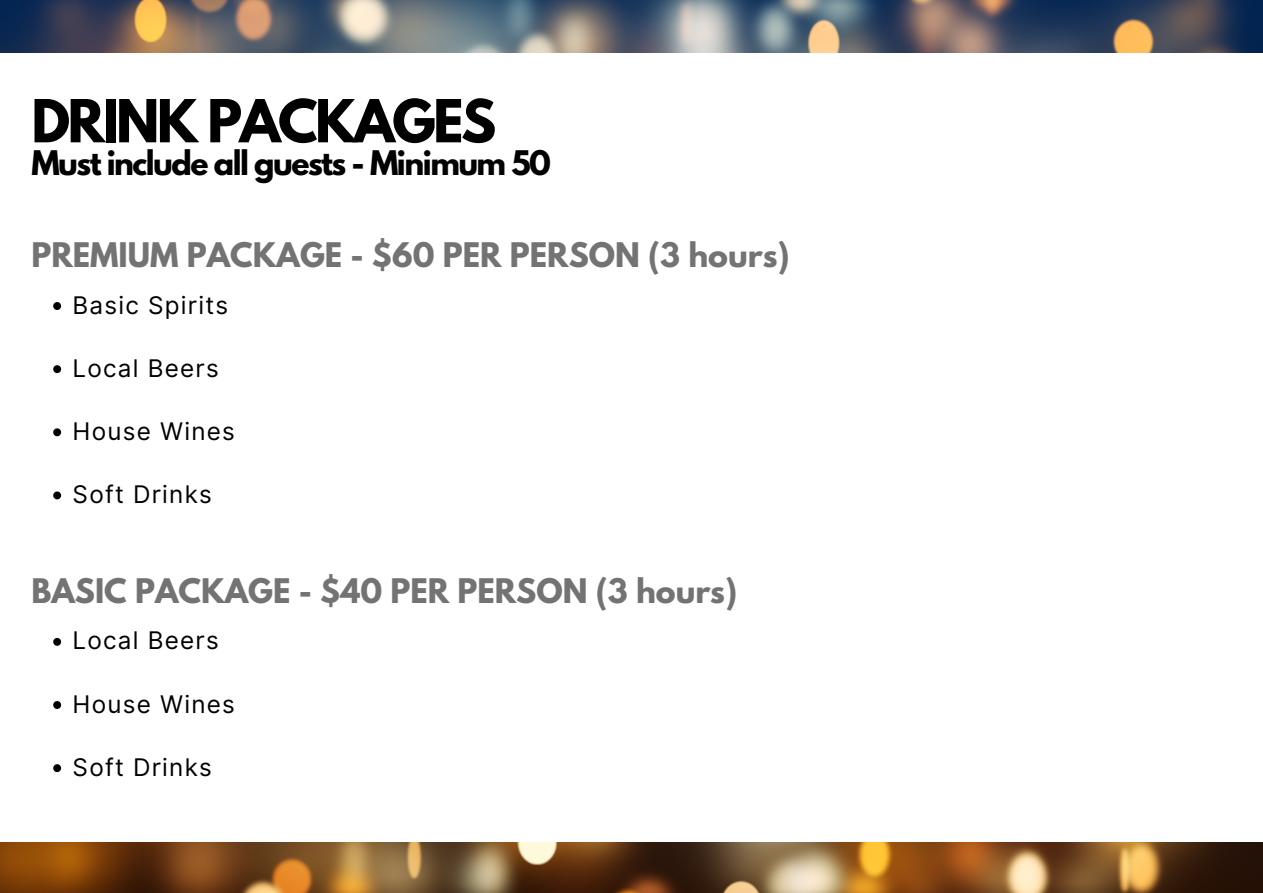
<style>
.page{position:relative;width:1263px;height:893px;background:#fff}
.page>*{position:absolute;margin:0;border:0;box-sizing:border-box;transform-origin:0 0}
.t1{font:700 52.5px "League Spartan";letter-spacing:-.05em;color:#000}
.t2{font:700 30px "League Spartan";color:#737373}
.t3{font:700 30px "League Spartan";letter-spacing:-.05em;color:#000}
.t4{font:24.3px "Inter";letter-spacing:.05em;color:#000}
</style>
<div class="page">
<img style="left:0;top:0;width:1263px;height:893px">
<div style="left:0;top:53px;width:1263px;height:788px;background:#fff"></div>
<svg style="left:53px;top:638px;width:8px;height:8px"></svg>
<svg style="left:53px;top:701px;width:8px;height:8px"></svg>
<svg style="left:53px;top:764px;width:8px;height:8px"></svg>
<svg style="left:53px;top:302px;width:8px;height:8px"></svg>
<svg style="left:53px;top:365px;width:8px;height:8px"></svg>
<svg style="left:53px;top:428px;width:8px;height:8px"></svg>
<svg style="left:53px;top:491px;width:8px;height:8px"></svg>
<p class="t1" style="left:31px;top:95px;width:466px">DRINK PACKAGES</p>
<p class="t3" style="left:31px;top:148px;width:521px">Must include all guests - Minimum 50</p>
<p class="t2" style="left:31px;top:240px;width:760px">PREMIUM PACKAGE - $60 PER PERSON (3 hours)</p>
<p class="t4" style="left:73px;top:290px;width:157px">Basic Spirits</p>
<p class="t4" style="left:73px;top:353px;width:148px">Local Beers</p>
<p class="t4" style="left:73px;top:416px;width:164px">House Wines</p>
<p class="t4" style="left:73px;top:480px;width:141px">Soft Drinks</p>
<p class="t2" style="left:31px;top:575px;width:707px">BASIC PACKAGE - $40 PER PERSON (3 hours)</p>
<p class="t4" style="left:73px;top:626px;width:148px">Local Beers</p>
<p class="t4" style="left:73px;top:689px;width:164px">House Wines</p>
<p class="t4" style="left:73px;top:752px;width:141px">Soft Drinks</p>
</div>
